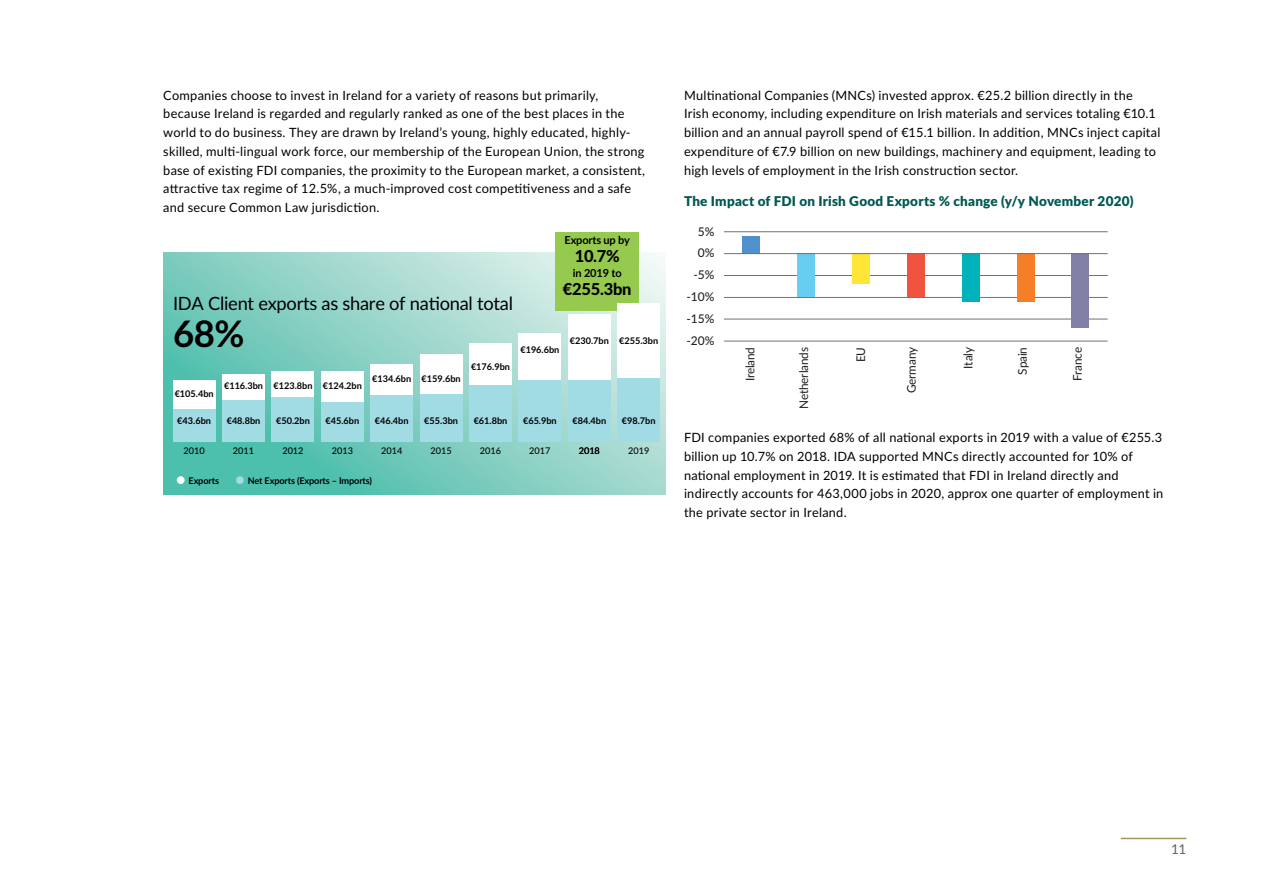
<style>
.page{position:relative;width:1263px;height:893px;background:#fff}
.page>*{position:absolute;margin:0;border:0;box-sizing:border-box;transform-origin:0 0}
.t1{font:700 36.6px "Lato";color:#000}
.t2{font:18.3px "Lato";letter-spacing:-.015em;color:#000}
.t3{font:800 16.5px "Lato";letter-spacing:-.015em;color:#000}
.t4{font:900 13.5px "Lato";letter-spacing:.02em;color:#005952}
.t5{font:13.5px "Lato";color:#63635b}
.t6{font:12.75px/18.8px "Lato";letter-spacing:.02em;color:#000}
.t7{font:12px "Lato";letter-spacing:-.01em;color:#221f20}
.t8{font:500 12px "Lato";color:#221f20}
.t9{font:700 10.95px "Lato";letter-spacing:-.015em;color:#000}
.t10{font:700 9.15px "Lato";color:#000}
.t11{font:500 9.15px "Lato";color:#000}
</style>
<div class="page">
<svg style="left:163px;top:253px;width:503px;height:242px;background:#8ad1c5"></svg>
<div style="left:555px;top:232px;width:84px;height:79px;background:#96ca4f"></div>
<div style="left:177px;top:476px;width:8px;height:8px;background:#fff;border-radius:50%"></div>
<div style="left:236px;top:476px;width:8px;height:8px;background:#a1dbe4;border-radius:50%"></div>
<div style="left:173px;top:381px;width:42px;height:31px;background:#fff"></div>
<div style="left:173px;top:409px;width:42px;height:33px;background:#a1dbe4"></div>
<div style="left:222px;top:374px;width:43px;height:32px;background:#fff"></div>
<div style="left:222px;top:400px;width:43px;height:42px;background:#a1dbe4"></div>
<div style="left:272px;top:371px;width:42px;height:34px;background:#fff"></div>
<div style="left:272px;top:398px;width:42px;height:44px;background:#a1dbe4"></div>
<div style="left:321px;top:371px;width:43px;height:39px;background:#fff"></div>
<div style="left:321px;top:402px;width:43px;height:40px;background:#a1dbe4"></div>
<div style="left:371px;top:365px;width:42px;height:45px;background:#fff"></div>
<div style="left:371px;top:395px;width:42px;height:47px;background:#a1dbe4"></div>
<div style="left:420px;top:355px;width:42px;height:45px;background:#fff"></div>
<div style="left:420px;top:394px;width:42px;height:48px;background:#a1dbe4"></div>
<div style="left:469px;top:343px;width:43px;height:54px;background:#fff"></div>
<div style="left:469px;top:385px;width:43px;height:57px;background:#a1dbe4"></div>
<div style="left:519px;top:334px;width:42px;height:58px;background:#fff"></div>
<div style="left:519px;top:381px;width:42px;height:61px;background:#a1dbe4"></div>
<div style="left:568px;top:314px;width:42px;height:68px;background:#fff"></div>
<div style="left:568px;top:381px;width:42px;height:61px;background:#a1dbe4"></div>
<div style="left:617px;top:303px;width:43px;height:79px;background:#fff"></div>
<div style="left:617px;top:379px;width:43px;height:63px;background:#a1dbe4"></div>
<hr style="left:724px;top:341px;width:384px;height:1px;background:#767070">
<hr style="left:724px;top:319px;width:384px;height:1px;background:#767070">
<hr style="left:724px;top:297px;width:384px;height:1px;background:#767070">
<hr style="left:724px;top:275px;width:384px;height:1px;background:#767070">
<hr style="left:724px;top:231px;width:384px;height:1px;background:#767070">
<div style="left:798px;top:254px;width:17px;height:43px;background:#68cef1"></div>
<div style="left:852px;top:254px;width:18px;height:30px;background:#fee636"></div>
<div style="left:907px;top:254px;width:17px;height:43px;background:#f0543f"></div>
<div style="left:962px;top:254px;width:17px;height:48px;background:#00b2b9"></div>
<div style="left:1017px;top:254px;width:17px;height:48px;background:#f57e26"></div>
<div style="left:1072px;top:254px;width:17px;height:74px;background:#8181a8"></div>
<div style="left:743px;top:236px;width:17px;height:18px;background:#5091cd"></div>
<hr style="left:724px;top:253px;width:384px;height:1px;background:#767070">
<hr style="left:1121px;top:838px;width:65px;height:1px;background:#a99562">
<p class="t6" style="left:163px;top:85px;width:483px">Companies choose to invest in Ireland for a variety of reasons but primarily, because Ireland is regarded and regularly ranked as one of the best places in the world to do business. They are drawn by Ireland’s young, highly educated, highly&shy;skilled, multi-lingual work force, our membership of the European Union, the strong base of existing FDI companies, the proximity to the European market, a consistent, attractive tax regime of 12.5%, a much-improved cost competitiveness and a safe and secure Common Law jurisdiction.</p>
<h2 class="t2" style="left:173px;top:291px;width:341px">IDA Client exports as share of national total</h2>
<h1 class="t1" style="left:173px;top:307px;width:73px">68%</h1>
<p class="t10" style="left:175px;top:387px;width:41px">€105.4bn</p>
<p class="t10" style="left:177px;top:414px;width:35px">€43.6bn</p>
<p class="t11" style="left:184px;top:444px;width:23px">2010</p>
<p class="t10" style="left:224px;top:378px;width:41px">€116.3bn</p>
<p class="t10" style="left:227px;top:414px;width:35px">€48.8bn</p>
<p class="t11" style="left:233px;top:444px;width:23px">2011</p>
<p class="t10" style="left:273px;top:378px;width:41px">€123.8bn</p>
<p class="t10" style="left:276px;top:414px;width:35px">€50.2bn</p>
<p class="t11" style="left:282px;top:444px;width:23px">2012</p>
<p class="t10" style="left:323px;top:378px;width:41px">€124.2bn</p>
<p class="t10" style="left:325px;top:414px;width:35px">€45.6bn</p>
<p class="t11" style="left:332px;top:444px;width:23px">2013</p>
<p class="t10" style="left:372px;top:372px;width:41px">€134.6bn</p>
<p class="t10" style="left:375px;top:414px;width:35px">€46.4bn</p>
<p class="t11" style="left:381px;top:444px;width:23px">2014</p>
<p class="t10" style="left:422px;top:372px;width:41px">€159.6bn</p>
<p class="t10" style="left:424px;top:414px;width:35px">€55.3bn</p>
<p class="t11" style="left:430px;top:444px;width:23px">2015</p>
<p class="t10" style="left:471px;top:360px;width:41px">€176.9bn</p>
<p class="t10" style="left:474px;top:414px;width:35px">€61.8bn</p>
<p class="t11" style="left:480px;top:444px;width:23px">2016</p>
<p class="t9" style="left:564px;top:232px;width:67px">Exports up by</p>
<p class="t3" style="left:575px;top:244px;width:47px">10.7%</p>
<p class="t9" style="left:573px;top:265px;width:50px">in 2019 to</p>
<p class="t3" style="left:563px;top:277px;width:70px">€255.3bn</p>
<p class="t10" style="left:520px;top:343px;width:41px">€196.6bn</p>
<p class="t10" style="left:570px;top:334px;width:90px">€230.7bn €255.3bn</p>
<p class="t10" style="left:572px;top:414px;width:35px">€84.4bn</p>
<p class="t10" style="left:523px;top:414px;width:35px">€65.9bn</p>
<p class="t11" style="left:529px;top:444px;width:23px">2017</p>
<p class="t11" style="left:579px;top:444px;width:23px">2018</p>
<p class="t10" style="left:622px;top:414px;width:35px">€98.7bn</p>
<p class="t11" style="left:628px;top:444px;width:23px">2019</p>
<p class="t10" style="left:189px;top:474px;width:32px">Exports</p>
<p class="t10" style="left:248px;top:474px;width:126px">Net Exports (Exports – Imports)</p>
<p class="t6" style="left:684px;top:85px;width:478px">Multinational Companies (MNCs) invested approx. €25.2 billion directly in the Irish economy, including expenditure on Irish materials and services totaling €10.1 billion and an annual payroll spend of €15.1 billion. In addition, MNCs inject capital expenditure of €7.9 billion on new buildings, machinery and equipment, leading to high levels of employment in the Irish construction sector.</p>
<p class="t4" style="left:684px;top:191px;width:451px">The Impact of FDI on Irish Good Exports % change (y/y November 2020)</p>
<p class="t8" style="left:698px;top:223px;width:18px">5%</p>
<p class="t8" style="left:698px;top:244px;width:18px">0%</p>
<p class="t8" style="left:693px;top:266px;width:23px">-5%</p>
<p class="t8" style="left:686px;top:288px;width:30px">-10%</p>
<p class="t8" style="left:686px;top:310px;width:30px">-15%</p>
<p class="t8" style="left:686px;top:332px;width:30px">-20%</p>
<p class="t7" style="left:795px;top:409px;width:63px;rotate:-90deg">Netherlands</p>
<p class="t7" style="left:903px;top:393px;width:48px;rotate:-90deg">Germany</p>
<p class="t7" style="left:959px;top:369px;width:23px;rotate:-90deg">Italy</p>
<p class="t7" style="left:1014px;top:375px;width:29px;rotate:-90deg">Spain</p>
<p class="t7" style="left:1069px;top:381px;width:35px;rotate:-90deg">France</p>
<p class="t6" style="left:684px;top:428px;width:481px">FDI companies exported 68% of all national exports in 2019 with a value of €255.3 billion up 10.7% on 2018. IDA supported MNCs directly accounted for 10% of national employment in 2019. It is estimated that FDI in Ireland directly and indirectly accounts for 463,000 jobs in 2020, approx one quarter of employment in the private sector in Ireland.</p>
<p class="t7" style="left:741px;top:381px;width:36px;rotate:-90deg">Ireland</p>
<p class="t7" style="left:852px;top:362px;width:17px;rotate:-90deg">EU</p>
<p class="t5" style="left:1171px;top:840px;width:17px">11</p>
</div>
